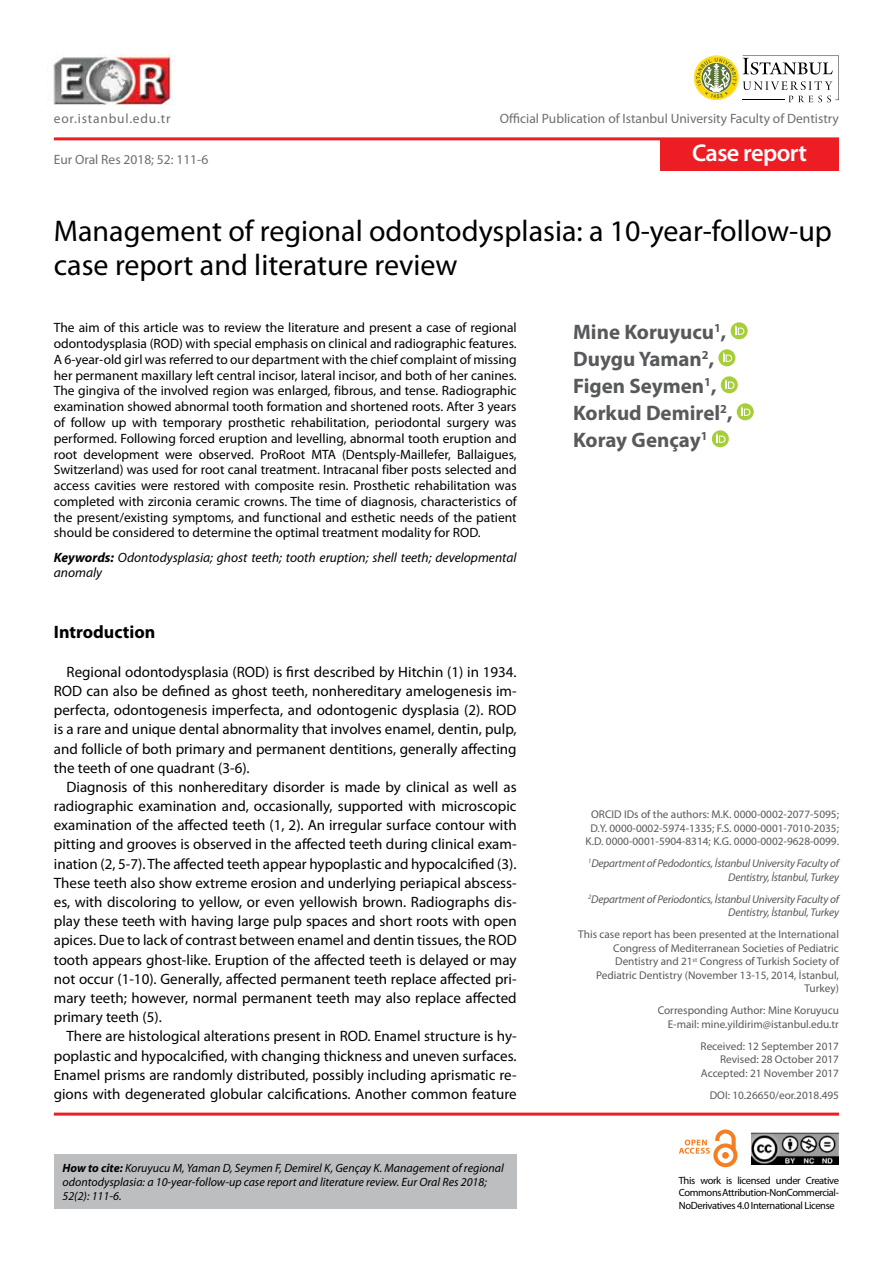
<style>
.page{position:relative;width:893px;height:1263px;background:#fff}
.page>*{position:absolute;margin:0;border:0;box-sizing:border-box;transform-origin:0 0}
.t1{font:30px/34.5px "Myriad Pro";color:#000}
.t2{font:600 24.3px "Myriad Pro";letter-spacing:-.025em;color:#fff}
.t3{font:700 21px/27px "Myriad Pro";color:#58595b}
.t4{font:700 18px "Myriad Pro";color:#000}
.t5{font:15px/19.2px "Myriad Pro";color:#000;text-align:justify}
.t6{font:13.5px/15.8px "Myriad Pro";color:#000;text-align:justify}
.t7{font:italic 13.5px/15.8px "Myriad Pro";color:#000}
.t8{font:13.5px "Myriad Pro";color:#6d6e71}
.t9{font:13.5px "Myriad Pro";letter-spacing:.06em;color:#6d6e71}
.t10{font:italic 12px/14.4px "Myriad Pro";color:#000}
.t11{font:11.25px/13.5px "Myriad Pro";color:#58595b;text-align:right}
.t12{font:italic 11.25px/13.5px "Myriad Pro";letter-spacing:-.015em;color:#58595b;text-align:right}
.t13{font:10.5px/12.6px "Myriad Pro";letter-spacing:-.035em;color:#000;text-align:justify}
.s1{font-weight:700}
</style>
<div class="page">
<img style="left:53px;top:54px;width:123px;height:51px">
<svg style="left:694px;top:56px;width:145px;height:46px"></svg>
<hr style="left:54px;top:137px;width:785px;height:3px;background:#ed1d24">
<div style="left:54px;top:1154px;width:463px;height:55px;background:#bcbec0"></div>
<svg style="left:679px;top:1129px;width:58px;height:38px"></svg>
<img style="left:751px;top:1133px;width:88px;height:31px">
<hr style="left:54px;top:1112px;width:785px;height:3px;background:#ed1d24">
<div style="left:731px;top:322px;width:17px;height:17px;background:#a6ce39;border-radius:50%"></div>
<svg style="left:735px;top:325px;width:9px;height:10px"></svg>
<div style="left:718px;top:349px;width:17px;height:17px;background:#a6ce39;border-radius:50%"></div>
<svg style="left:723px;top:352px;width:9px;height:10px"></svg>
<div style="left:721px;top:376px;width:17px;height:17px;background:#a6ce39;border-radius:50%"></div>
<svg style="left:725px;top:379px;width:9px;height:10px"></svg>
<div style="left:737px;top:403px;width:17px;height:17px;background:#a6ce39;border-radius:50%"></div>
<svg style="left:741px;top:406px;width:9px;height:10px"></svg>
<div style="left:712px;top:430px;width:17px;height:17px;background:#a6ce39;border-radius:50%"></div>
<svg style="left:716px;top:433px;width:9px;height:10px"></svg>
<div style="left:660px;top:140px;width:179px;height:31px;background:#ed1d24"></div>
<p class="t9" style="left:54px;top:111px;width:118px">eor.istanbul.edu.tr</p>
<p class="t8" style="left:500px;top:111px;width:341px">Official Publication of Istanbul University Faculty of Dentistry</p>
<h2 class="t2" style="left:692px;top:138px;width:116px">Case report</h2>
<p class="t8" style="left:54px;top:152px;width:156px">Eur Oral Res 2018; 52: 111-6</p>
<h1 class="t1" style="left:54px;top:213px;width:780px">Management of regional odontodysplasia: a 10-year-follow-up case report and literature review</h1>
<p class="t6" style="left:54px;top:320px;width:464px">The aim of this article was to review the literature and present a case of regional odontodysplasia (ROD) with special emphasis on clinical and radiographic features.<br>A 6-year-old girl was referred to our department with the chief complaint of missing her permanent maxillary left central incisor, lateral incisor, and both of her canines.<br>The gingiva of the involved region was enlarged, fibrous, and tense. Radiographic examination showed abnormal tooth formation and shortened roots. After 3 years of follow up with temporary prosthetic rehabilitation, periodontal surgery was performed. Following forced eruption and levelling, abnormal tooth eruption and root development were observed. ProRoot MTA (Dentsply-Maillefer, Ballaigues, Switzerland) was used for root canal treatment. Intracanal fiber posts selected and access cavities were restored with composite resin. Prosthetic rehabilitation was completed with zirconia ceramic crowns. The time of diagnosis, characteristics of the present/existing symptoms, and functional and esthetic needs of the patient should be considered to determine the optimal treatment modality for ROD.</p>
<p class="t7" style="left:54px;top:549px;width:464px"><span class="s1">Keywords:</span> Odontodysplasia; ghost teeth; tooth eruption; shell teeth; developmental anomaly</p>
<p class="t4" style="left:54px;top:621px;width:103px">Introduction</p>
<p class="t5" style="left:54px;top:662px;width:464px;text-indent:13px">Regional odontodysplasia (ROD) is first described by Hitchin (1) in 1934.<br>ROD can also be defined as ghost teeth, nonhereditary amelogenesis im&shy;perfecta, odontogenesis imperfecta, and odontogenic dysplasia (2). ROD is a rare and unique dental abnormality that involves enamel, dentin, pulp, and follicle of both primary and permanent dentitions, generally affecting the teeth of one quadrant (3-6).</p>
<p class="t5" style="left:54px;top:777px;width:464px;text-indent:13px">Diagnosis of this nonhereditary disorder is made by clinical as well as radiographic examination and, occasionally, supported with microscopic examination of the affected teeth (1, 2). An irregular surface contour with pitting and grooves is observed in the affected teeth during clinical exam&shy;ination (2, 5-7). The affected teeth appear hypoplastic and hypocalcified (3).<br>These teeth also show extreme erosion and underlying periapical abscess&shy;es, with discoloring to yellow, or even yellowish brown. Radiographs dis&shy;play these teeth with having large pulp spaces and short roots with open apices. Due to lack of contrast between enamel and dentin tissues, the ROD tooth appears ghost-like. Eruption of the affected teeth is delayed or may not occur (1-10). Generally, affected permanent teeth replace affected pri&shy;mary teeth; however, normal permanent teeth may also replace affected primary teeth (5).</p>
<p class="t5" style="left:54px;top:1026px;width:464px;text-indent:13px">There are histological alterations present in ROD. Enamel structure is hy&shy;poplastic and hypocalcified, with changing thickness and uneven surfaces.<br>Enamel prisms are randomly distributed, possibly including aprismatic re&shy;gions with degenerated globular calcifications. Another common feature</p>
<p class="t10" style="left:63px;top:1160px;width:443px"><span class="s1">How to cite:</span> Koruyucu M, Yaman D, Seymen F, Demirel K, Gençay K. Management of regional odontodysplasia: a 10-year-follow-up case report and literature review. Eur Oral Res 2018;<br>52(2): 111-6.</p>
<h3 class="t3" style="left:573px;top:318px;width:161px">Mine Koruyucu<sup>1</sup>,<br>Duygu Yaman<sup>2</sup>,<br>Figen Seymen<sup>1</sup>,<br>Korkud Demirel<sup>2</sup>,<br>Koray Gençay<sup>1</sup></h3>
<p class="t11" style="left:585px;top:807px;width:255px;text-align:center">ORCID IDs of the authors: M.K. 0000-0002-2077-5095;<br>D.Y. 0000-0002-5974-1335; F.S. 0000-0001-7010-2035;<br>K.D. 0000-0001-5904-8314; K.G. 0000-0002-9628-0099.</p>
<p class="t12" style="left:588px;top:856px;width:252px"><sup>1</sup>Department of Pedodontics, İstanbul University Faculty of<br>Dentistry, İstanbul, Turkey</p>
<p class="t12" style="left:588px;top:892px;width:252px"><sup>2</sup>Department of Periodontics, İstanbul University Faculty of<br>Dentistry, İstanbul, Turkey</p>
<p class="t11" style="left:578px;top:927px;width:262px">This case report has been presented at the International Congress of Mediterranean Societies of Pediatric Dentistry and 21<sup>st</sup> Congress of Turkish Society of Pediatric Dentistry (November 13-15, 2014, İstanbul, Turkey)</p>
<p class="t11" style="left:658px;top:1003px;width:183px">Corresponding Author: Mine Koruyucu<br>E-mail: mine.yildirim@istanbul.edu.tr</p>
<p class="t11" style="left:701px;top:1039px;width:140px">Received: 12 September 2017<br>Revised: 28 October 2017<br>Accepted: 21 November 2017</p>
<p class="t11" style="left:710px;top:1088px;width:131px">DOI: 10.26650/eor.2018.495</p>
<p class="t13" style="left:679px;top:1174px;width:162px">This work is licensed under Creative Commons Attribution-NonCommercial-NoDerivatives 4.0 International License</p>
</div>
